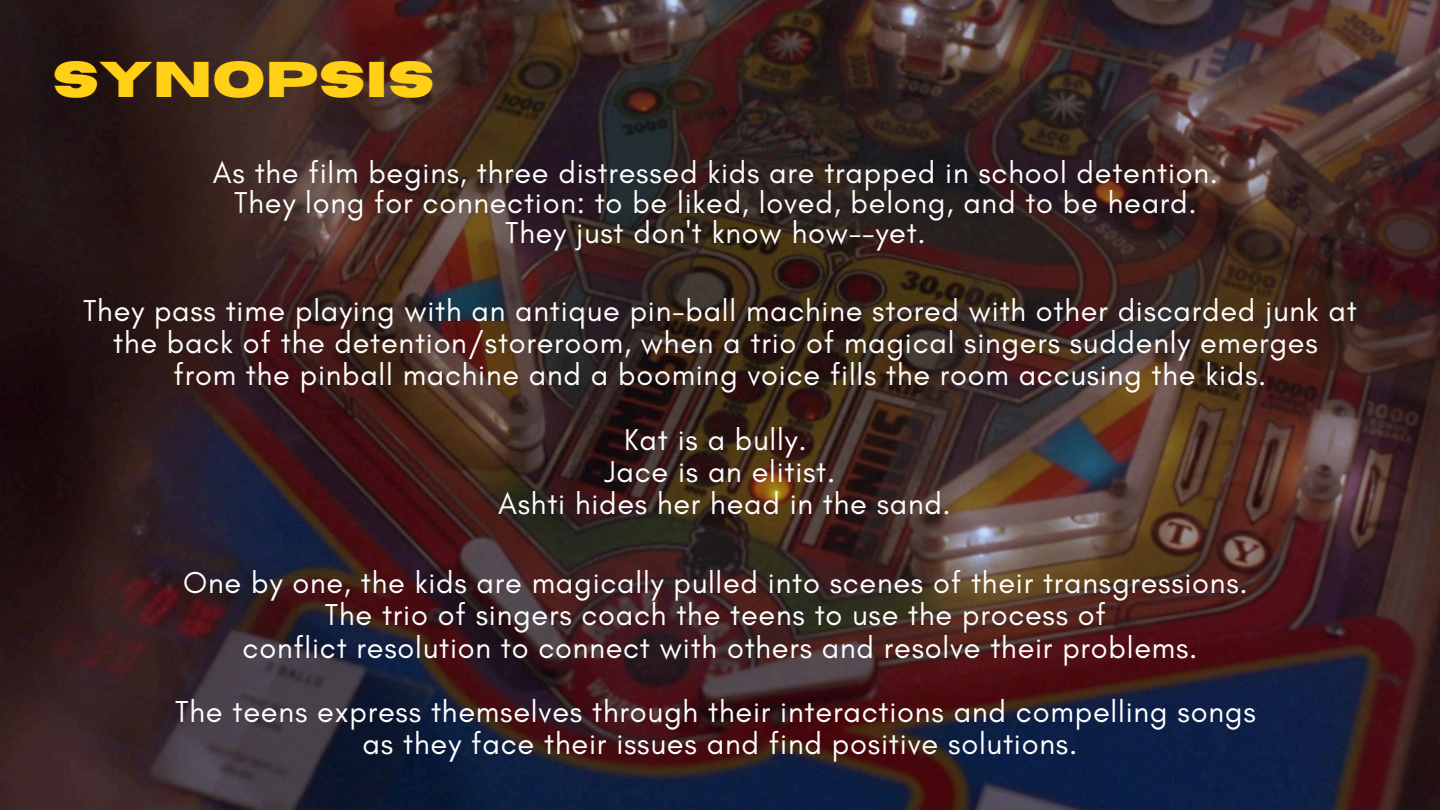
<style>
.page{position:relative;width:1440px;height:810px;background:#fff}
.page>*{position:absolute;margin:0;border:0;box-sizing:border-box;transform-origin:0 0}
.t1{font:700 50px "Horizon";color:#ffd015}
.t2{font:30.8px "Glacial Indifference";letter-spacing:.025em;color:#fff}
.t3{font:30.7px/32.2px "Glacial Indifference";letter-spacing:.025em;color:#fff;text-align:center}
</style>
<div class="page">
<img style="left:0;top:0;width:1440px;height:810px">
<p class="t1" style="left:53px;top:55px;width:383px">SYNOPSIS</p>
<h1 class="t3" style="left:213px;top:156px;width:1007px">As the film begins, three distressed kids are trapped in school detention.</h1>
<p class="t3" style="left:234px;top:186px;width:964px">They long for connection: to be liked, loved, belong, and to be heard.</p>
<p class="t3" style="left:505px;top:216px;width:422px">They just don't know how--yet.</p>
<p class="t3" style="left:83px;top:294px;width:1275px">They pass time playing with an antique pin-ball machine stored with other discarded junk at the back of the detention/storeroom, when a trio of magical singers suddenly emerges</p>
<p class="t3" style="left:174px;top:359px;width:1094px">from the pinball machine and a booming voice fills the room accusing the kids.</p>
<p class="t3" style="left:624px;top:423px;width:184px">Kat is a bully.</p>
<p class="t3" style="left:605px;top:455px;width:232px">Jace is an elitist.</p>
<p class="t3" style="left:498px;top:488px;width:454px">Ashti hides her head in the sand.</p>
<p class="t3" style="left:183px;top:566px;width:1066px">One by one, the kids are magically pulled into scenes of their transgressions.</p>
<p class="t3" style="left:325px;top:599px;width:783px">The trio of singers coach the teens to use the process of</p>
<p class="t3" style="left:243px;top:631px;width:956px">conflict resolution to connect with others and resolve their problems.</p>
<p class="t2" style="left:175px;top:693px;width:1082px">The teens express themselves through their interactions and compelling songs</p>
<p class="t2" style="left:363px;top:725px;width:716px">as they face their issues and find positive solutions.</p>
</div>
